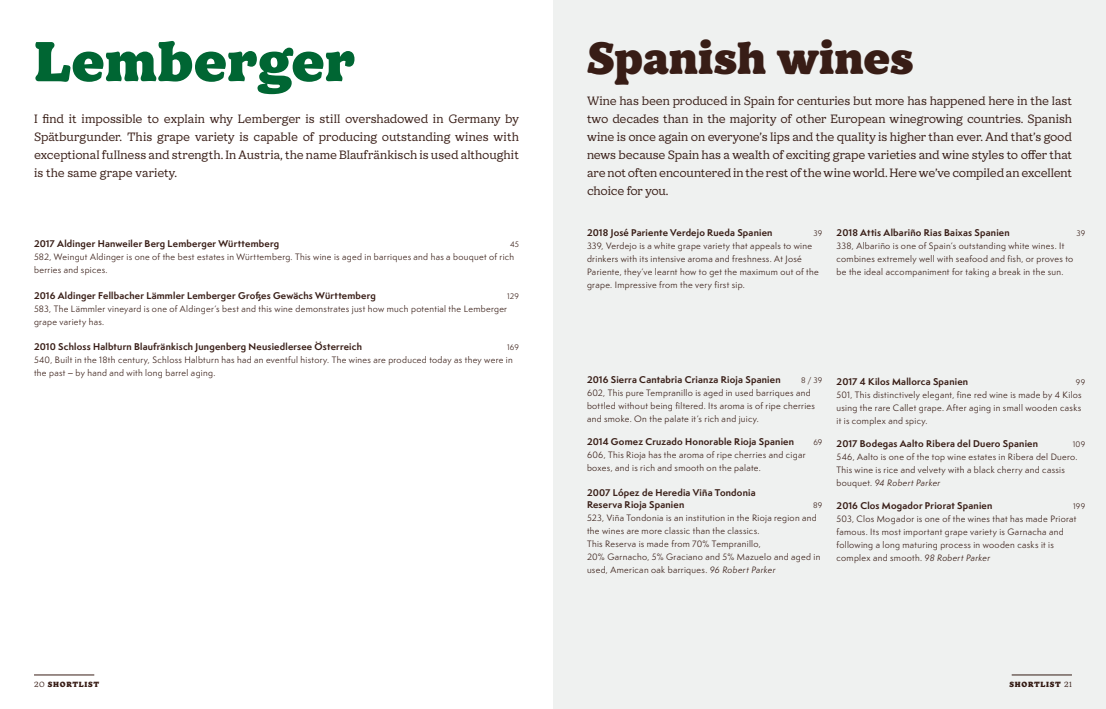
<style>
.page{position:relative;width:1106px;height:709px;background:#fff}
.page>*{position:absolute;margin:0;border:0;box-sizing:border-box;transform-origin:0 0}
.t1{font:900 56px "TT Phobos";letter-spacing:-.005em;color:#063}
.t2{font:900 45px "TT Phobos";letter-spacing:-.01em;color:#381d16}
.t3{font:12px/18px "TT Phobos";letter-spacing:-.015em;color:#381d16;text-align:justify}
.t4{font:700 9px/12px "Semplicita Pro";letter-spacing:.025em;color:#381d16}
.t5{font:8.5px/13px "Semplicita Pro";letter-spacing:.04em;color:#381d16}
.t6{font:7.5px "Semplicita Pro";letter-spacing:.015em;color:#381d16}
.t7{font:900 7.5px "TT Phobos";letter-spacing:.09em;color:#381d16}
.s1{font-style:italic}
.s2{font-weight:400}
</style>
<div class="page">
<hr style="left:34px;top:674px;width:60px;height:1px;background:#381d16">
<div style="left:553px;top:0;width:553px;height:709px;background:#eff1f0"></div>
<h1 class="t1" style="left:34px;top:24px;width:322px">Lemberger</h1>
<p class="t3" style="left:34px;top:110px;width:486px">I find it impossible to explain why Lemberger is still overshadowed in Germany by Spätburgunder. This grape variety is capable of producing outstanding wines with exceptional fullness and strength. In Austria, the name Blaufränkisch is used althoughit is the same grape variety.</p>
<p class="t4" style="left:34px;top:238px;width:246px">2017 Aldinger Hanweiler Berg Lemberger Württemberg</p>
<p class="t6" style="left:510px;top:239px;width:10px">45</p>
<p class="t5" style="left:34px;top:250px;width:482px">582, Weingut Aldinger is one of the best estates in Württemberg. This wine is aged in barriques and has a bouquet of rich berries and spices.</p>
<p class="t4" style="left:34px;top:290px;width:343px">2016 Aldinger Fellbacher Lämmler Lemberger Großes Gewächs Württemberg</p>
<p class="t6" style="left:507px;top:291px;width:13px">129</p>
<p class="t5" style="left:34px;top:302px;width:474px">583, The Lämmler vineyard is one of Aldinger’s best and this wine demonstrates just how much potential the Lemberger grape variety has.</p>
<p class="t4" style="left:34px;top:340px;width:329px">2010 Schloss Halbturn Blaufränkisch Jungenberg Neusiedlersee Österreich</p>
<p class="t6" style="left:507px;top:341px;width:13px">169</p>
<p class="t5" style="left:34px;top:353px;width:480px">540, Built in the 18th century, Schloss Halbturn has had an eventful history. The wines are produced today as they were in the past – by hand and with long barrel aging.</p>
<h2 class="t2" style="left:587px;top:28px;width:329px">Spanish wines</h2>
<p class="t3" style="left:587px;top:92px;width:486px">Wine has been produced in Spain for centuries but more has happened here in the last two decades than in the majority of other European winegrowing countries. Spanish wine is once again on everyone’s lips and the quality is higher than ever. And that’s good news because Spain has a wealth of exciting grape varieties and wine styles to offer that are not often encountered in the rest of the wine world. Here we’ve compiled an excellent choice for you.</p>
<p class="t4" style="left:587px;top:226px;width:187px">2018 José Pariente Verdejo Rueda Spanien</p>
<p class="t6" style="left:813px;top:227px;width:10px">39</p>
<p class="t5" style="left:587px;top:239px;width:233px">339, Verdejo is a white grape variety that appeals to wine drinkers with its intensive aroma and freshness. At José Pariente, they’ve learnt how to get the maximum out of the grape. Impressive from the very first sip.</p>
<p class="t4" style="left:836px;top:226px;width:175px">2018 Attis Albariño Rias Baixas Spanien</p>
<p class="t6" style="left:1076px;top:227px;width:10px">39</p>
<p class="t5" style="left:836px;top:239px;width:238px">338, Albariño is one of Spain’s outstanding white wines. It combines extremely well with seafood and fish, or proves to be the ideal accompaniment for taking a break in the sun.</p>
<p class="t4" style="left:587px;top:373px;width:195px">2016 Sierra Cantabria Crianza Rioja Spanien</p>
<p class="t6" style="left:801px;top:375px;width:23px">8 / 39</p>
<p class="t5" style="left:587px;top:386px;width:229px">602, This pure Tempranillo is aged in used barriques and bottled without being filtered. Its aroma is of ripe cherries and smoke. On the palate it’s rich and juicy.</p>
<p class="t4" style="left:587px;top:436px;width:208px">2014 Gomez Cruzado Honorable Rioja Spanien</p>
<p class="t6" style="left:813px;top:437px;width:10px">69</p>
<p class="t5" style="left:587px;top:448px;width:220px">606, This Rioja has the aroma of ripe cherries and cigar boxes, and is rich and smooth on the palate.</p>
<p class="t4" style="left:587px;top:487px;width:170px">2007 López de Heredia Viña Tondonia<br>Reserva Rioja Spanien</p>
<p class="t6" style="left:813px;top:500px;width:11px">89</p>
<p class="t5" style="left:587px;top:511px;width:235px">523, Viña Tondonia is an institution in the Rioja region and the wines are more classic than the classics.<br>This Reserva is made from 70% Tempranillo,<br>20% Garnacho, 5% Graciano and 5% Mazuelo and aged in used, American oak barriques. <span class="s1">96 Robert Parker</span></p>
<p class="t4" style="left:836px;top:375px;width:133px">2017 4 Kilos Mallorca Spanien</p>
<p class="t6" style="left:1075px;top:376px;width:11px">99</p>
<p class="t5" style="left:836px;top:388px;width:247px;text-align:justify">501, This distinctively elegant, fine red wine is made by 4 Kilos using the rare Callet grape. After aging in small wooden casks it is complex and spicy.</p>
<p class="t4" style="left:836px;top:437px;width:203px">2017 Bodegas Aalto Ribera del Duero Spanien</p>
<p class="t6" style="left:1072px;top:439px;width:14px">109</p>
<p class="t5" style="left:836px;top:450px;width:242px">546, Aalto is one of the top wine estates in Ribera del Duero.<br>This wine is rice and velvety with a black cherry and cassis bouquet. <span class="s1">94 Robert Parker</span></p>
<p class="t4" style="left:836px;top:500px;width:157px">2016 Clos Mogador Priorat Spanien</p>
<p class="t6" style="left:1073px;top:501px;width:13px">199</p>
<p class="t5" style="left:836px;top:512px;width:241px">503, Clos Mogador is one of the wines that has made Priorat famous. Its most important grape variety is Garnacha and following a long maturing process in wooden casks it is complex and smooth. <span class="s1">98 Robert Parker</span></p>
<p class="t7" style="left:34px;top:679px;width:67px"><span class="s2">20</span> SHORTLIST</p>
<p class="t7" style="left:1009px;top:679px;width:64px">SHORTLIST <span class="s2">21</span></p>
</div>
